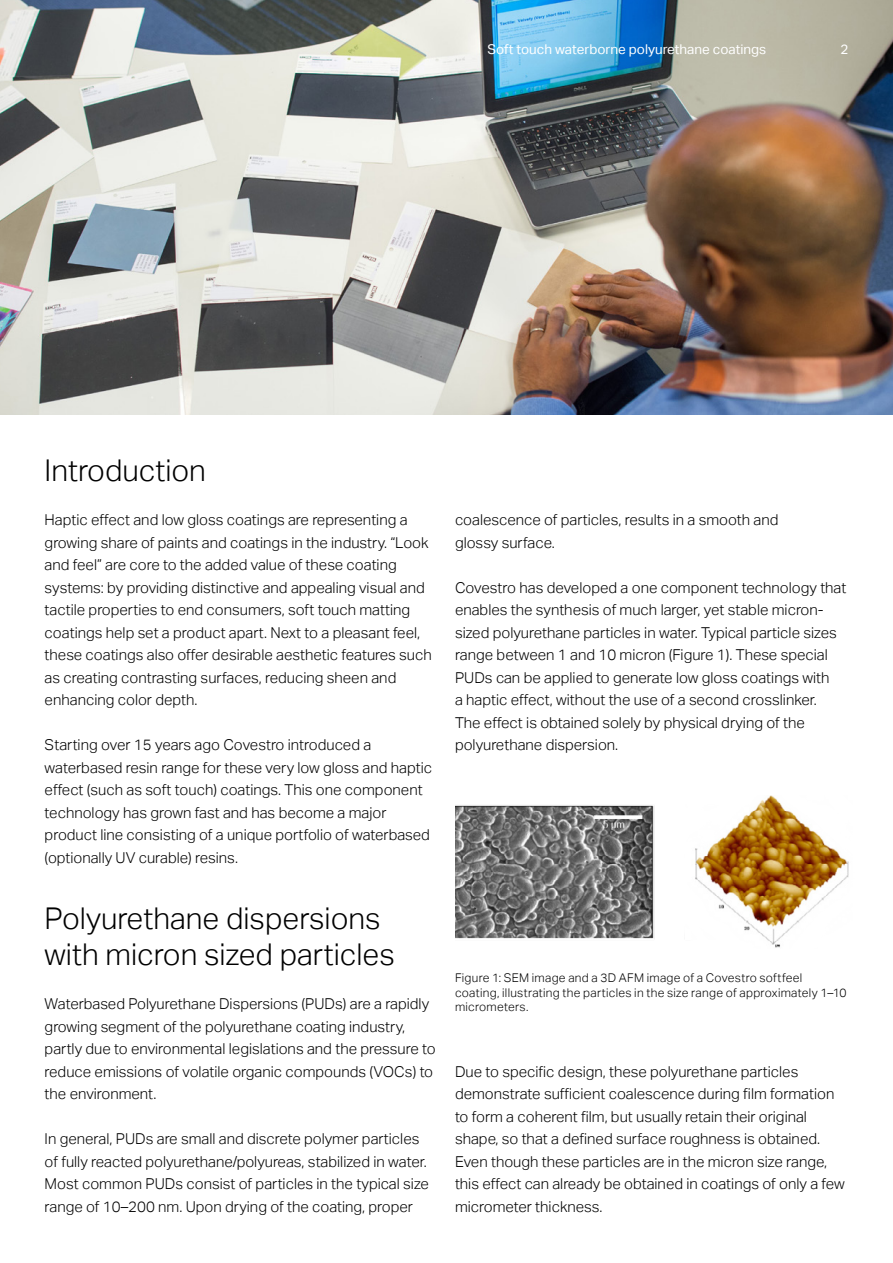
<style>
.page{position:relative;width:893px;height:1263px;background:#fff}
.page>*{position:absolute;margin:0;border:0;box-sizing:border-box;transform-origin:0 0}
.t1{font:300 30px/36px "Aktiv Grotesk";color:#000}
.t2{font:300 15px/22.5px "Aktiv Grotesk";color:#000}
.t3{font:13.5px "Aktiv Grotesk";color:#fff}
.t4{font:300 12px/14.4px "Aktiv Grotesk";letter-spacing:.025em;color:#000}
</style>
<div class="page">
<img style="left:0;top:0;width:893px;height:414px">
<img style="left:455px;top:796px;width:394px;height:152px">
<p class="t3" style="left:487px;top:42px;width:280px">Soft touch waterborne polyurethane coatings</p>
<p class="t3" style="left:840px;top:42px;width:9px">2</p>
<h1 class="t1" style="left:45px;top:452px;width:163px">Introduction</h1>
<p class="t2" style="left:45px;top:509px;width:389px">Haptic effect and low gloss coatings are representing a growing share of paints and coatings in the industry. “Look and feel” are core to the added value of these coating systems: by providing distinctive and appealing visual and tactile properties to end consumers, soft touch matting coatings help set a product apart. Next to a pleasant feel, these coatings also offer desirable aesthetic features such as creating contrasting surfaces, reducing sheen and enhancing color depth.</p>
<p class="t2" style="left:45px;top:734px;width:389px">Starting over 15 years ago Covestro introduced a waterbased resin range for these very low gloss and haptic effect (such as soft touch) coatings. This one component technology has grown fast and has become a major product line consisting of a unique portfolio of waterbased (optionally UV curable) resins.</p>
<h1 class="t1" style="left:45px;top:900px;width:352px">Polyurethane dispersions with micron sized particles</h1>
<p class="t2" style="left:45px;top:993px;width:393px">Waterbased Polyurethane Dispersions (PUDs) are a rapidly growing segment of the polyurethane coating industry, partly due to environmental legislations and the pressure to reduce emissions of volatile organic compounds (VOCs) to the environment.</p>
<p class="t2" style="left:45px;top:1128px;width:386px">In general, PUDs are small and discrete polymer particles of fully reacted polyurethane/polyureas, stabilized in water.<br>Most common PUDs consist of particles in the typical size range of 10–200 nm. Upon drying of the coating, proper</p>
<p class="t2" style="left:455px;top:509px;width:325px">coalescence of particles, results in a smooth and glossy surface.</p>
<p class="t2" style="left:455px;top:576px;width:393px">Covestro has developed a one component technology that enables the synthesis of much larger, yet stable micron&shy;sized polyurethane particles in water. Typical particle sizes range between 1 and 10 micron (Figure 1). These special PUDs can be applied to generate low gloss coatings with<br>a haptic effect, without the use of a second crosslinker.<br>The effect is obtained solely by physical drying of the polyurethane dispersion.</p>
<p class="t4" style="left:455px;top:971px;width:393px">Figure 1: SEM image and a 3D AFM image of a Covestro softfeel coating, illustrating the particles in the size range of approximately 1–10 micrometers.</p>
<p class="t2" style="left:455px;top:1060px;width:391px">Due to specific design, these polyurethane particles demonstrate sufficient coalescence during film formation to form a coherent film, but usually retain their original shape, so that a defined surface roughness is obtained.<br>Even though these particles are in the micron size range, this effect can already be obtained in coatings of only a few micrometer thickness.</p>
</div>
